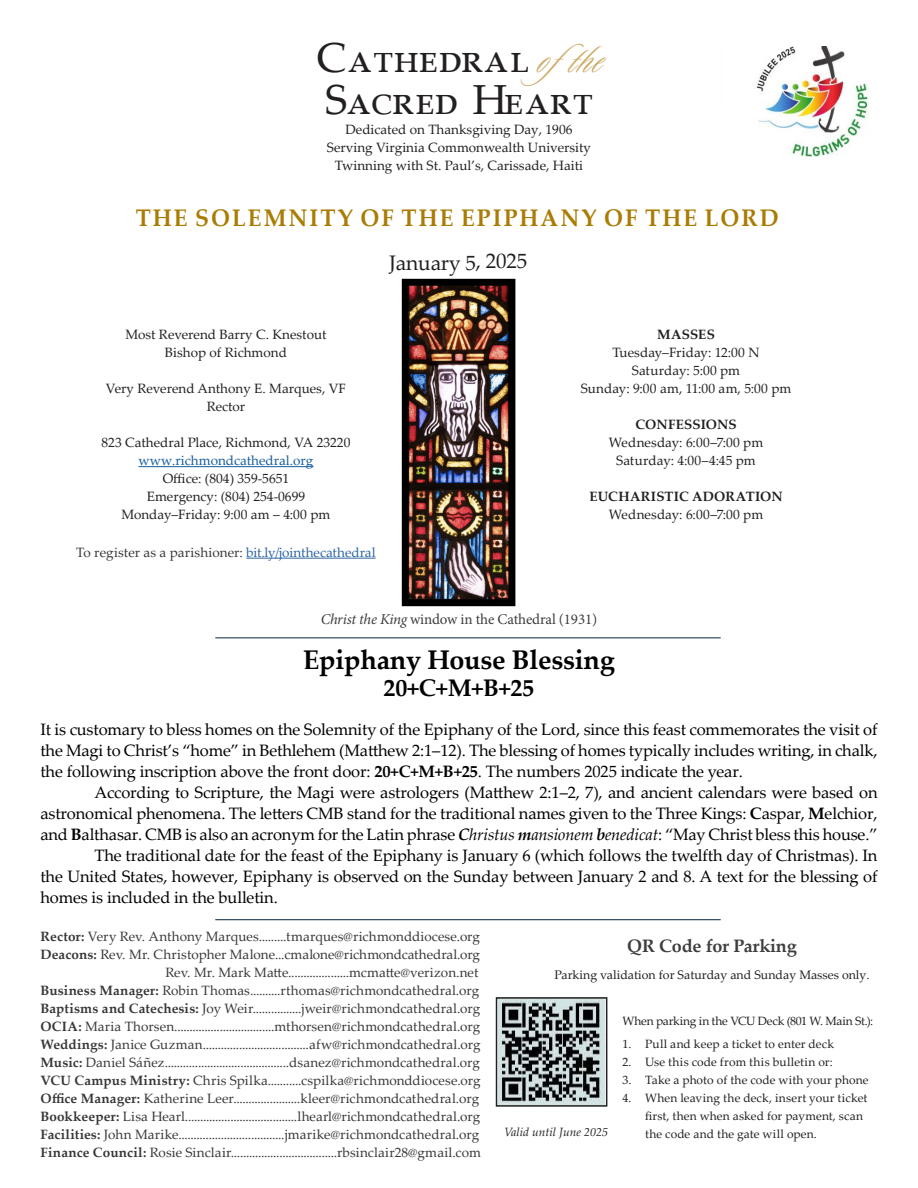
<style>
.page{position:relative;width:918px;height:1188px;background:#fff}
.page>*{position:absolute;margin:0;border:0;box-sizing:border-box;transform-origin:0 0}
.t1{font:42px "Palatino Linotype";letter-spacing:.02em;color:#231f20}
.t2{font:700 27px "Palatino Linotype";letter-spacing:-.01em;color:#000}
.t3{font:700 24px "Palatino Linotype";letter-spacing:.09em;color:#a97c04;scale:.95 1}
.t4{font:700 24px "Palatino Linotype";color:#000}
.t5{font:21px "Palatino Linotype";letter-spacing:-.01em;color:#231f20}
.t6{font:700 18px "Palatino Linotype";letter-spacing:-.01em;color:#3e3e3f}
.t7{font:16.5px/21px "Palatino Linotype";letter-spacing:-.01em;color:#000;text-align:justify}
.t8{font:15px "Minion Pro";letter-spacing:-.01em;color:#3e3e3f}
.t9{font:13.5px "Palatino Linotype";letter-spacing:.005em;color:#383839}
.t10{font:13.5px/18px "Palatino Linotype";color:#231f20;text-align:center}
.t11{font:700 13.5px "Palatino Linotype";letter-spacing:.01em;color:#231f20}
.t12{font:13.5px "Palatino Linotype";color:#175d9e}
.t13{font:12.3px "Palatino Linotype";color:#231f20}
.t14{font:12px/18px "Palatino Linotype";letter-spacing:.01em;color:#231f20}
.t15{font:12px "Palatino Linotype";letter-spacing:-.015em;color:#231f20}
.t16{font:italic 12px "Palatino Linotype";color:#231f20}
.s1{font-family:"Sloop Script One";font-style:italic;font-size:49.2px;color:#ceac68}
.s2{color:#2d65a3}
.s3{font-style:italic}
.s4{font-weight:700}
.s5{font-weight:700;font-style:italic}
</style>
<div class="page">
<hr style="left:215px;top:919px;width:506px;height:1px;background:#002441">
<hr style="left:215px;top:638px;width:506px;height:1px;background:#002441">
<hr style="left:139px;top:466px;width:174px;height:1px;background:#175d9e">
<hr style="left:246px;top:558px;width:130px;height:1px;background:#2d65a3">
<img style="left:401px;top:278px;width:115px;height:329px">
<img style="left:499px;top:1000px;width:105px;height:104px">
<div style="left:496px;top:997px;width:111px;height:110px;border:2px solid #231f20"></div>
<img style="left:756px;top:47px;width:112px;height:109px">
<p class="t1" style="left:317px;top:28px;width:300px">Cathedral <span class="s1">ofthe</span></p>
<p class="t1" style="left:325px;top:70px;width:269px">Sacred Heart</p>
<p class="t10" style="left:345px;top:120px;width:229px">Dedicated on Thanksgiving Day, 1906</p>
<p class="t10" style="left:327px;top:138px;width:266px">Serving Virginia Commonwealth University</p>
<p class="t10" style="left:335px;top:156px;width:250px">Twinning with St. Paul’s, Carissade, Haiti</p>
<p class="t3" style="left:136px;top:200px;width:678px">THE SOLEMNITY OF THE EPIPHANY OF THE LORD</p>
<p class="t5" style="left:389px;top:248px;width:140px">January 5, 2025</p>
<p class="t10" style="left:125px;top:325px;width:203px">Most Reverend Barry C. Knestout</p>
<p class="t10" style="left:165px;top:343px;width:124px">Bishop of Richmond</p>
<p class="t10" style="left:106px;top:379px;width:242px">Very Reverend Anthony E. Marques, VF</p>
<p class="t10" style="left:207px;top:397px;width:40px">Rector</p>
<p class="t10" style="left:102px;top:433px;width:250px">823 Cathedral Place, Richmond, VA 23220</p>
<p class="t12" style="left:139px;top:451px;width:176px">www.richmondcathedral.org</p>
<p class="t10" style="left:163px;top:469px;width:128px">Office: (804) 359-5651</p>
<p class="t10" style="left:147px;top:487px;width:160px">Emergency: (804) 254-0699</p>
<p class="t10" style="left:121px;top:505px;width:210px">Monday–Friday: 9:00 am – 4:00 pm</p>
<p class="t9" style="left:76px;top:543px;width:301px">To register as a parishioner: <span class="s2">bit.ly/jointhecathedral</span></p>
<p class="t11" style="left:657px;top:325px;width:59px">MASSES</p>
<p class="t10" style="left:613px;top:343px;width:149px">Tuesday–Friday: 12:00 N<br>Saturday: 5:00 pm</p>
<p class="t10" style="left:581px;top:379px;width:212px">Sunday: 9:00 am, 11:00 am, 5:00 pm</p>
<p class="t11" style="left:636px;top:415px;width:103px">CONFESSIONS</p>
<p class="t10" style="left:609px;top:433px;width:156px">Wednesday: 6:00–7:00 pm</p>
<p class="t10" style="left:616px;top:451px;width:141px">Saturday: 4:00–4:45 pm</p>
<p class="t11" style="left:589px;top:487px;width:195px">EUCHARISTIC ADORATION</p>
<p class="t10" style="left:609px;top:505px;width:156px">Wednesday: 6:00–7:00 pm</p>
<p class="t8" style="left:321px;top:609px;width:278px"><span class="s3">Christ the King</span> window in the Cathedral (1931)</p>
<p class="t2" style="left:303px;top:641px;width:313px">Epiphany House Blessing</p>
<p class="t4" style="left:384px;top:671px;width:152px">20+C+M+B+25</p>
<p class="t7" style="left:40px;top:718px;width:839px">It is customary to bless homes on the Solemnity of the Epiphany of the Lord, since this feast commemorates the visit of the Magi to Christ’s “home” in Bethlehem (Matthew 2:1–12). The blessing of homes typically includes writing, in chalk, the following inscription above the front door: <span class="s4">20+C+M+B+25</span>. The numbers 2025 indicate the year.</p>
<p class="t7" style="left:40px;top:781px;width:839px;text-indent:54px">According to Scripture, the Magi were astrologers (Matthew 2:1–2, 7), and ancient calendars were based on astronomical phenomena. The letters CMB stand for the traditional names given to the Three Kings: <span class="s4">C</span>aspar, <span class="s4">M</span>elchior, and <span class="s4">B</span>althasar. CMB is also an acronym for the Latin phrase <span class="s5">C</span><span class="s3">hristus</span> <span class="s5">m</span><span class="s3">ansionem</span> <span class="s5">b</span><span class="s3">enedicat</span>: “May Christ bless this house.”</p>
<p class="t7" style="left:40px;top:844px;width:839px;text-indent:54px">The traditional date for the feast of the Epiphany is January 6 (which follows the twelfth day of Christmas). In the United States, however, Epiphany is observed on the Sunday between January 2 and 8. A text for the blessing of homes is included in the bulletin.</p>
<p class="t9" style="left:40px;top:927px;width:441px"><span class="s4">Rector:</span> Very Rev. Anthony Marques.........tmarques@richmonddiocese.org</p>
<p class="t9" style="left:40px;top:945px;width:441px"><span class="s4">Deacons:</span> Rev. Mr. Christopher Malone...cmalone@richmondcathedral.org</p>
<p class="t9" style="left:165px;top:963px;width:315px">Rev. Mr. Mark Matte....................mcmatte@verizon.net</p>
<p class="t9" style="left:40px;top:981px;width:440px"><span class="s4">Business Manager:</span> Robin Thomas..........rthomas@richmondcathedral.org</p>
<p class="t9" style="left:40px;top:999px;width:441px"><span class="s4">Baptisms and Catechesis:</span> Joy Weir................jweir@richmondcathedral.org</p>
<p class="t9" style="left:40px;top:1017px;width:441px"><span class="s4">OCIA:</span> Maria Thorsen.................................mthorsen@richmondcathedral.org</p>
<p class="t9" style="left:40px;top:1035px;width:442px"><span class="s4">Weddings:</span> Janice Guzman...................................afw@richmondcathedral.org</p>
<p class="t9" style="left:40px;top:1053px;width:441px"><span class="s4">Music:</span> Daniel Sáñez.........................................dsanez@richmondcathedral.org</p>
<p class="t9" style="left:40px;top:1071px;width:442px"><span class="s4">VCU Campus Ministry:</span> Chris Spilka...........cspilka@richmonddiocese.org</p>
<p class="t9" style="left:40px;top:1089px;width:440px"><span class="s4">Office Manager:</span> Katherine Leer......................kleer@richmondcathedral.org</p>
<p class="t9" style="left:40px;top:1107px;width:441px"><span class="s4">Bookkeeper:</span> Lisa Hearl.....................................lhearl@richmondcathedral.org</p>
<p class="t9" style="left:40px;top:1125px;width:440px"><span class="s4">Facilities:</span> John Marike...................................jmarike@richmondcathedral.org</p>
<p class="t9" style="left:40px;top:1143px;width:442px"><span class="s4">Finance Council:</span> Rosie Sinclair...................................rbsinclair28@gmail.com</p>
<p class="t6" style="left:627px;top:933px;width:171px">QR Code for Parking</p>
<p class="t13" style="left:554px;top:966px;width:317px">Parking validation for Saturday and Sunday Masses only.</p>
<p class="t15" style="left:622px;top:1012px;width:252px">When parking in the VCU Deck (801 W. Main St.):</p>
<p class="t14" style="left:622px;top:1034px;width:213px">1. Pull and keep a ticket to enter deck</p>
<p class="t14" style="left:622px;top:1052px;width:212px">2. Use this code from this bulletin or:</p>
<p class="t14" style="left:622px;top:1070px;width:248px">3. Take a photo of the code with your phone</p>
<p class="t14" style="left:645px;top:1088px;width:224px;text-indent:-23px">4. When leaving the deck, insert your ticket first, then when asked for payment, scan the code and the gate will open.</p>
<p class="t16" style="left:504px;top:1123px;width:105px">Valid until June 2025</p>
</div>
